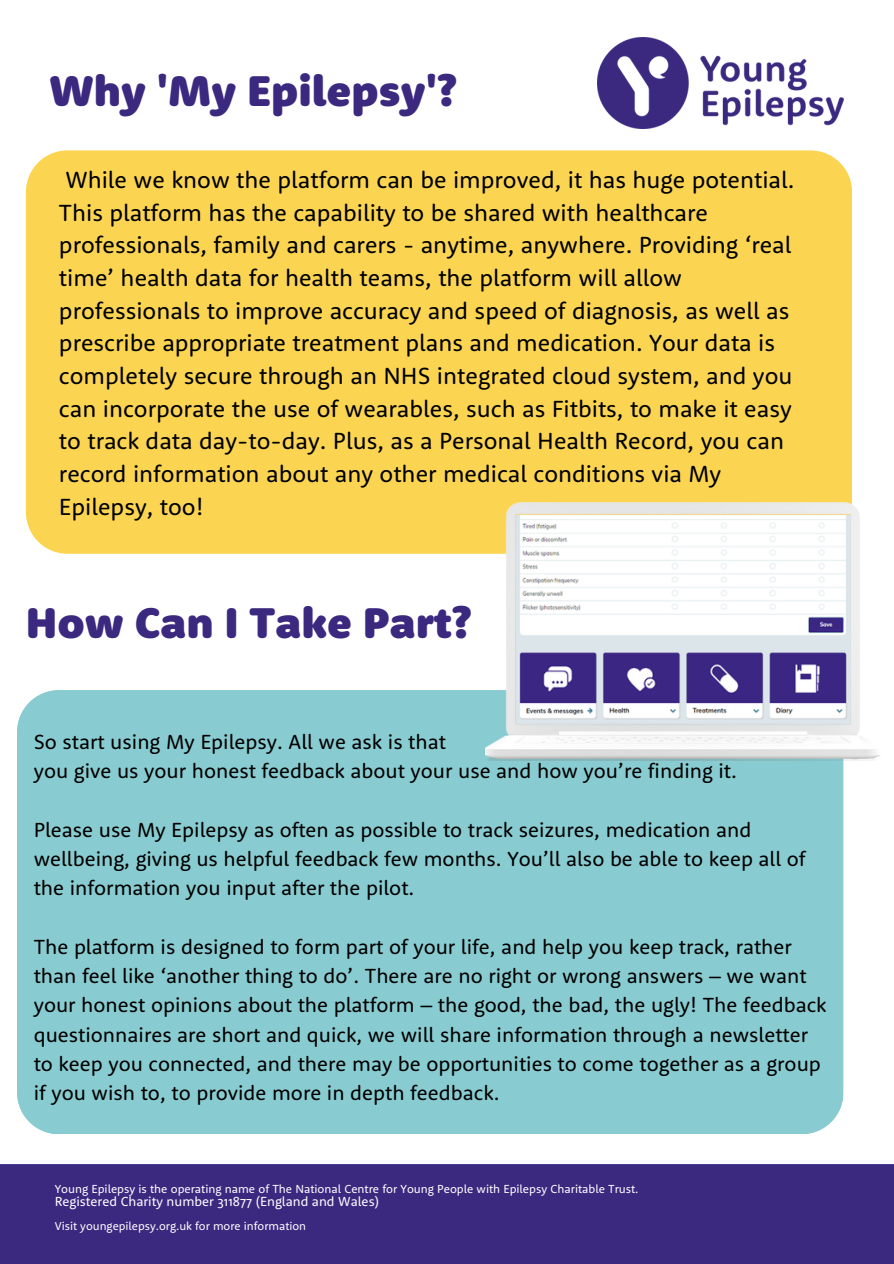
<style>
.page{position:relative;width:894px;height:1264px;background:#fff}
.page>*{position:absolute;margin:0;border:0;box-sizing:border-box;transform-origin:0 0}
.t1{font:900 44.25px "Rooney Sans";color:#3b2980}
.t2{font:24px/32.7px "Rooney Sans";color:#000}
.t3{font:21px/29.2px "Rooney Sans";color:#000}
.t4{font:13.5px "Rooney Sans";color:#fbfbfd}
.t5{font:12px "Rooney Sans";color:#fbfbfd}
.t6{font:11.85px "Rooney Sans";color:#fbfbfd}
</style>
<div class="page">
<img style="left:597px;top:37px;width:246px;height:91px">
<div style="left:26px;top:150px;width:825px;height:404px;background:#fbd551"></div>
<div style="left:17px;top:690px;width:826px;height:443px;background:#88ccd1"></div>
<img style="left:485px;top:503px;width:395px;height:257px">
<div style="left:0;top:1164px;width:893px;height:99px;background:#3b2980"></div>
<h1 class="t1" style="left:49px;top:61px;width:409px">Why 'My Epilepsy'?</h1>
<p class="t2" style="left:59px;top:163px;width:736px">While we know the platform can be improved, it has huge potential.<br>This platform has the capability to be shared with healthcare professionals, family and carers - anytime, anywhere. Providing ‘real time’ health data for health teams, the platform will allow professionals to improve accuracy and speed of diagnosis, as well as prescribe appropriate treatment plans and medication. Your data is completely secure through an NHS integrated cloud system, and you can incorporate the use of wearables, such as Fitbits, to make it easy to track data day-to-day. Plus, as a Personal Health Record, you can record information about any other medical conditions via My Epilepsy, too!</p>
<h3 class="t1" style="left:26px;top:594px;width:447px">How Can I Take Part?</h3>
<p class="t3" style="left:34px;top:726px;width:704px">So start using My Epilepsy. All we ask is that<br>you give us your honest feedback about your use and how you’re finding it.</p>
<h3 class="t3" style="left:34px;top:814px;width:773px">Please use My Epilepsy as often as possible to track seizures, medication and wellbeing, giving us helpful feedback few months. You’ll also be able to keep all of the information you input after the pilot.</h3>
<h3 class="t3" style="left:34px;top:931px;width:794px">The platform is designed to form part of your life, and help you keep track, rather than feel like ‘another thing to do’. There are no right or wrong answers – we want your honest opinions about the platform – the good, the bad, the ugly! The feedback questionnaires are short and quick, we will share information through a newsletter to keep you connected, and there may be opportunities to come together as a group if you wish to, to provide more in depth feedback.</h3>
<p class="t5" style="left:55px;top:1180px;width:585px">Young Epilepsy is the operating name of The National Centre for Young People with Epilepsy Charitable Trust.</p>
<p class="t4" style="left:55px;top:1191px;width:325px">Registered Charity number 311877 (England and Wales)</p>
<p class="t6" style="left:55px;top:1217px;width:253px">Visit youngepilepsy.org.uk for more information</p>
<p class="t5" style="left:17px;top:1181px;width:585px">Young Epilepsy is the operating n me of Th National Centre for Young People with Epilepsy Charitable Trust.</p>
<p class="t4" style="left:17px;top:1192px;width:325px">Registered Charity number 311877 (England and W les)</p>
</div>
